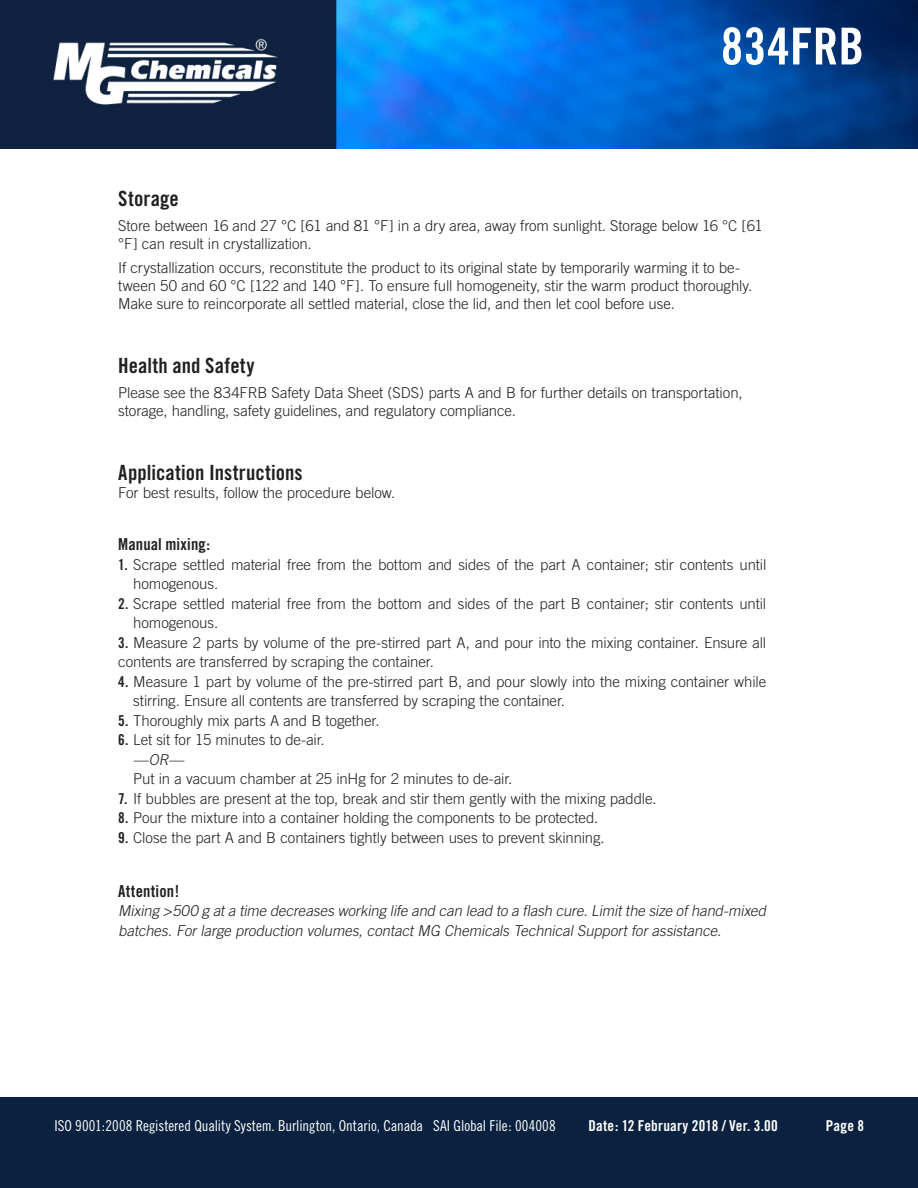
<style>
.page{position:relative;width:918px;height:1188px;background:#fff}
.page>*{position:absolute;margin:0;border:0;box-sizing:border-box;transform-origin:0 0}
.t1{font:51px "Trade Gothic Bold Cond Twenty";letter-spacing:.005em;color:#fff}
.t2{font:21px "Trade Gothic Bold Cond Twenty";letter-spacing:.005em;color:#221f1f}
.t3{font:16.5px "Trade Gothic Bold Cond Twenty";letter-spacing:.01em;color:#221f1f}
.t4{font:300 15px/19.5px "Trade Gothic";letter-spacing:-.005em;color:#221f1f}
.t5{font:italic 300 15px/19.5px "Trade Gothic";color:#221f1f}
.t6{font:15px "Trade Gothic Cond Eighteen";letter-spacing:-.005em;color:#fff}
.t7{font:15px "Trade Gothic Bold Cond Twenty";letter-spacing:.01em;color:#fff}
.s1{font-family:"Trade Gothic Bold Cond Twenty";font-weight:400}
.s2{font-style:italic}
</style>
<div class="page">
<img style="left:0;top:0;width:918px;height:149px">
<div style="left:0;top:1097px;width:918px;height:91px;background:#0a2240"></div>
<h1 class="t1" style="left:721px;top:17px;width:145px">834FRB</h1>
<h2 class="t2" style="left:118px;top:190px;width:62px">Storage</h2>
<p class="t4" style="left:118px;top:217px;width:646px;line-height:18px">Store between 16 and 27 °C [61 and 81 °F] in a dry area, away from sunlight. Storage below 16 °C [61 °F] can result in crystallization.</p>
<p class="t4" style="left:118px;top:260px;width:636px;line-height:18px">If crystallization occurs, reconstitute the product to its original state by temporarily warming it to be&shy;tween 50 and 60 °C [122 and 140 °F]. To ensure full homogeneity, stir the warm product thoroughly.<br>Make sure to reincorporate all settled material, close the lid, and then let cool before use.</p>
<h2 class="t2" style="left:118px;top:358px;width:138px">Health and Safety</h2>
<p class="t4" style="left:118px;top:385px;width:626px;line-height:18px">Please see the 834FRB Safety Data Sheet (SDS) parts A and B for further details on transportation, storage, handling, safety guidelines, and regulatory compliance.</p>
<h2 class="t2" style="left:118px;top:464px;width:186px">Application Instructions</h2>
<p class="t4" style="left:118px;top:484px;width:279px">For best results, follow the procedure below.</p>
<p class="t3" style="left:118px;top:538px;width:93px">Manual mixing:</p>
<p class="t4" style="left:133px;top:556px;width:635px;text-indent:-15px"><span class="s1">1.</span> Scrape settled material free from the bottom and sides of the part A container; stir contents until homogenous.</p>
<p class="t4" style="left:133px;top:595px;width:634px;text-indent:-15px"><span class="s1">2.</span> Scrape settled material free from the bottom and sides of the part B container; stir contents until homogenous.</p>
<p class="t4" style="left:118px;top:634px;width:649px"><span class="s1">3.</span> Measure 2 parts by volume of the pre-stirred part A, and pour into the mixing container. Ensure all contents are transferred by scraping the container.</p>
<p class="t4" style="left:133px;top:673px;width:634px;text-indent:-15px"><span class="s1">4.</span> Measure 1 part by volume of the pre-stirred part B, and pour slowly into the mixing container while stirring. Ensure all contents are transferred by scraping the container.</p>
<p class="t4" style="left:118px;top:712px;width:263px"><span class="s1">5.</span> Thoroughly mix parts A and B together.</p>
<p class="t4" style="left:133px;top:731px;width:193px;text-indent:-15px"><span class="s1">6.</span> Let sit for 15 minutes to de-air. <span class="s2">—OR—</span></p>
<p class="t4" style="left:133px;top:770px;width:381px">Put in a vacuum chamber at 25 inHg for 2 minutes to de-air.</p>
<p class="t4" style="left:118px;top:790px;width:540px"><span class="s1">7.</span> If bubbles are present at the top, break and stir them gently with the mixing paddle.</p>
<p class="t4" style="left:118px;top:809px;width:482px"><span class="s1">8.</span> Pour the mixture into a container holding the components to be protected.</p>
<p class="t4" style="left:118px;top:829px;width:488px"><span class="s1">9.</span> Close the part A and B containers tightly between uses to prevent skinning.</p>
<p class="t3" style="left:118px;top:884px;width:63px">Attention!</p>
<p class="t5" style="left:118px;top:902px;width:652px">Mixing &gt;500 g at a time decreases working life and can lead to a flash cure. Limit the size of hand-mixed batches. For large production volumes, contact MG Chemicals Technical Support for assistance.</p>
<p class="t6" style="left:54px;top:1120px;width:503px">ISO 9001:2008 Registered Quality System. Burlington, Ontario, Canada SAI Global File: 004008</p>
<p class="t7" style="left:588px;top:1120px;width:191px">Date: 12 February 2018 / Ver. 3.00</p>
<p class="t7" style="left:826px;top:1120px;width:40px">Page 8</p>
</div>
